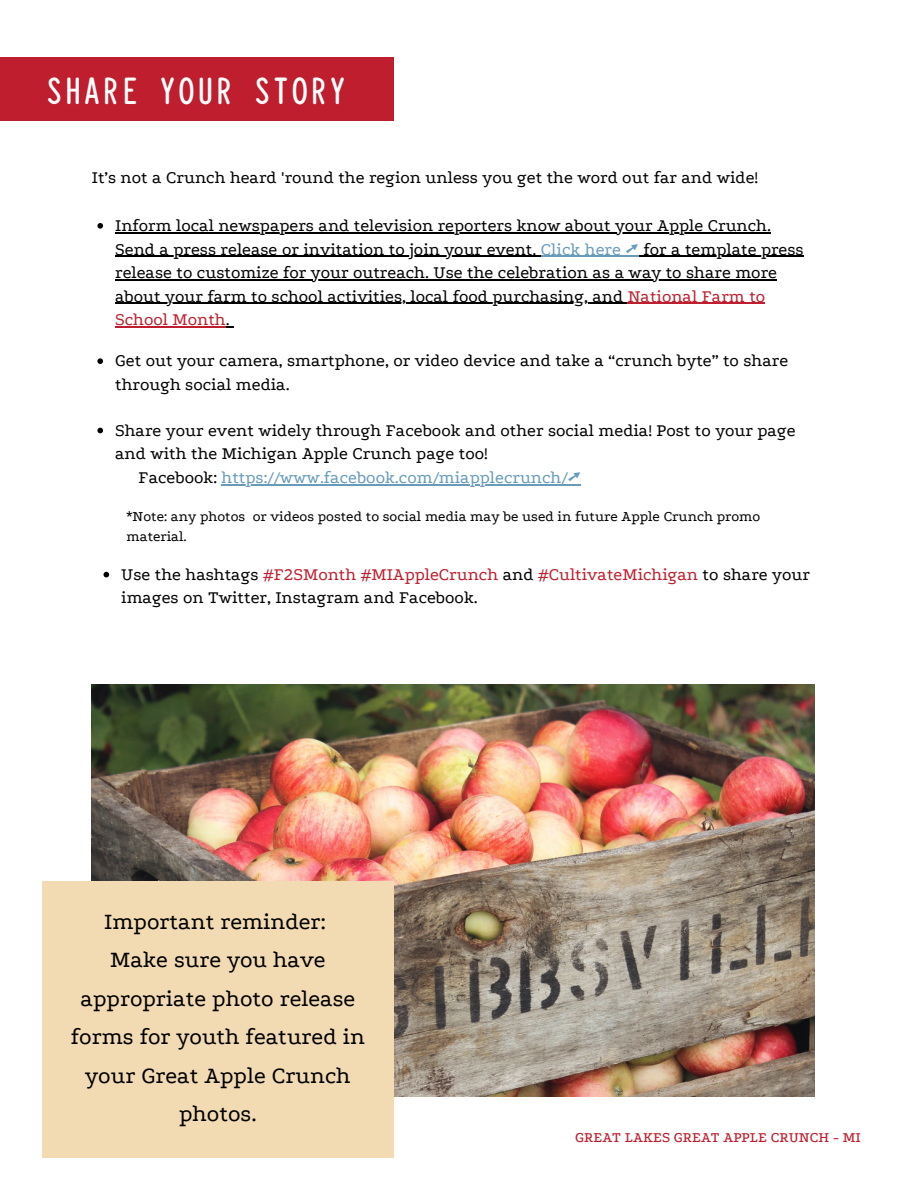
<style>
.page{position:relative;width:918px;height:1188px;background:#fff}
.page>*{position:absolute;margin:0;border:0;box-sizing:border-box;transform-origin:0 0}
.t1{font:700 42px "Typewriter Condensed";color:#fff}
.t2{font:24px/38.5px "Podkova";color:#000;text-align:center}
.t3{font:18px/23.7px "Podkova";color:#000}
.t4{font:18px "Podkova";color:#689bba}
.t5{font:15px/20.2px "Podkova";color:#000}
.t6{font:500 15px "Podkova";color:#be1e2d}
.s1{color:#689bba}
.s2{font-family:"Free Serif";color:#689bba}
.s3{color:#be1e2d}
.s4{color:#000}
.s5{font-family:"Free Serif"}
</style>
<div class="page">
<div style="left:0;top:57px;width:394px;height:64px;background:#be1e2d"></div>
<svg style="left:97px;top:223px;width:6px;height:6px"></svg>
<hr style="left:115px;top:232px;width:656px;height:1px;background:#000">
<hr style="left:115px;top:256px;width:426px;height:1px;background:#000">
<hr style="left:541px;top:256px;width:98px;height:1px;background:#689bba">
<hr style="left:639px;top:256px;width:165px;height:1px;background:#000">
<hr style="left:115px;top:279px;width:662px;height:1px;background:#000">
<hr style="left:115px;top:303px;width:513px;height:1px;background:#000">
<hr style="left:628px;top:303px;width:137px;height:1px;background:#be1e2d">
<hr style="left:115px;top:327px;width:111px;height:1px;background:#be1e2d">
<svg style="left:97px;top:358px;width:6px;height:6px"></svg>
<svg style="left:97px;top:428px;width:6px;height:5px"></svg>
<hr style="left:222px;top:484px;width:346px;height:1px;background:#689bba">
<svg style="left:568px;top:484px;width:13px;height:1px"></svg>
<svg style="left:104px;top:572px;width:5px;height:5px"></svg>
<img style="left:92px;top:685px;width:722px;height:411px">
<div style="left:42px;top:882px;width:352px;height:276px;background:#f2dbb3"></div>
<p class="t1" style="left:45px;top:61px;width:304px">SHARE YOUR STORY</p>
<p class="t3" style="left:92px;top:166px;width:668px">It’s not a Crunch heard 'round the region unless you get the word out far and wide!</p>
<p class="t3" style="left:115px;top:214px;width:690px">Inform local newspapers and television reporters know about your Apple Crunch.<br>Send a press release or invitation to join your event. <span class="s1">Click here</span> <span class="s2">➚</span> for a template press release to customize for your outreach. Use the celebration as a way to share more about your farm to school activities, local food purchasing, and <span class="s3">National Farm to School Month</span>.</p>
<p class="t3" style="left:115px;top:349px;width:675px">Get out your camera, smartphone, or video device and take a “crunch byte” to share through social media.</p>
<p class="t3" style="left:115px;top:418px;width:682px">Share your event widely through Facebook and other social media! Post to your page and with the Michigan Apple Crunch page too!</p>
<p class="t4" style="left:139px;top:467px;width:444px"><span class="s4">Facebook:</span> https://www.facebook.com/miapplecrunch/<span class="s5">➚</span></p>
<p class="t5" style="left:127px;top:506px;width:635px">*Note: any photos or videos posted to social media may be used in future Apple Crunch promo material.</p>
<p class="t3" style="left:121px;top:562px;width:690px">Use the hashtags <span class="s3">#F2SMonth #MIAppleCrunch</span> and <span class="s3">#CultivateMichigan</span> to share your images on Twitter, Instagram and Facebook.</p>
<p class="t2" style="left:104px;top:902px;width:223px">Important reminder:</p>
<p class="t2" style="left:71px;top:941px;width:296px">Make sure you have appropriate photo release forms for youth featured in your Great Apple Crunch photos.</p>
<p class="t6" style="left:575px;top:1129px;width:287px">GREAT LAKES GREAT APPLE CRUNCH - MI</p>
</div>
